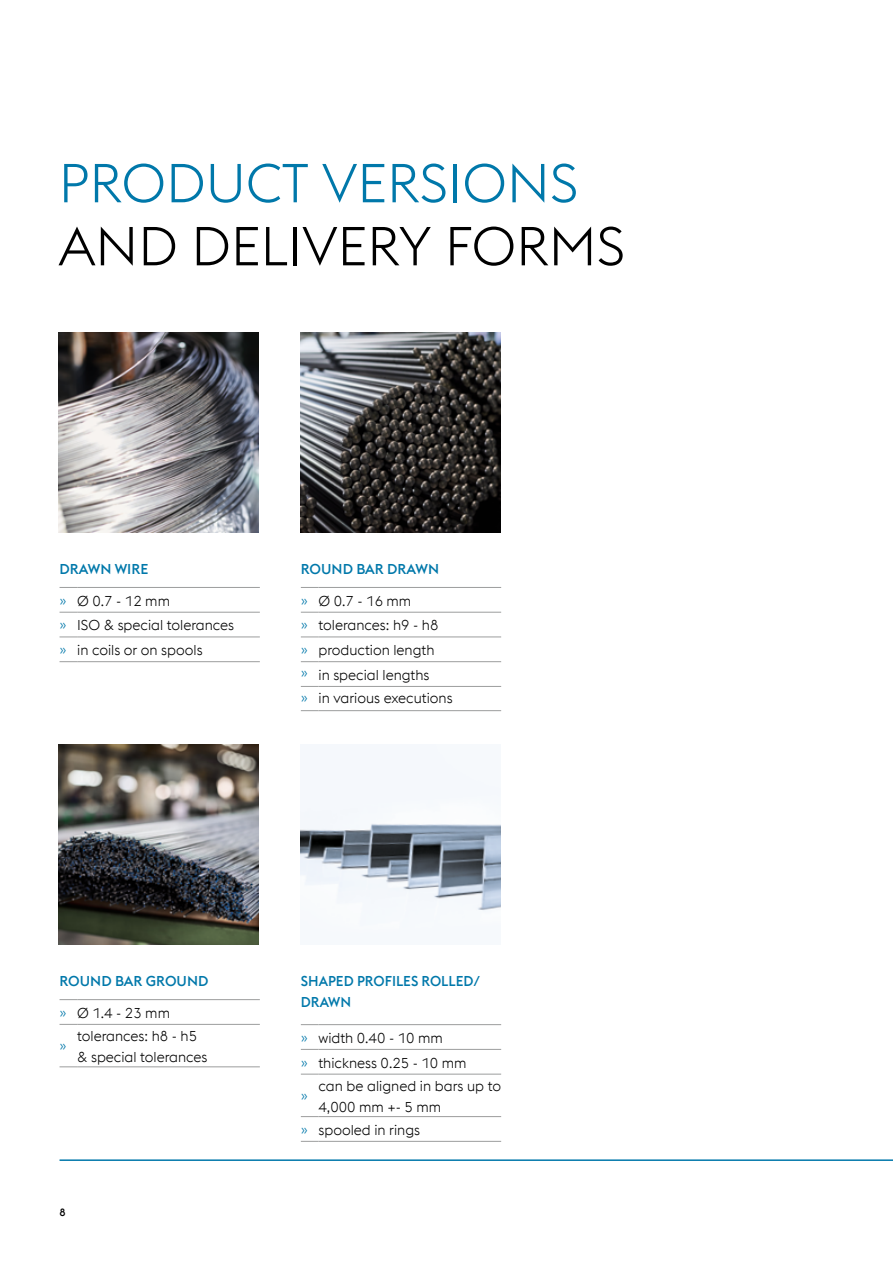
<style>
.page{position:relative;width:893px;height:1263px;background:#fff}
.page>*{position:absolute;margin:0;border:0;box-sizing:border-box;transform-origin:0 0}
.t1{font:300 54px "voestalpine";color:#000}
.t2{font:300 54px "voestalpine";color:#0078aa}
.t3{font:300 14.25px/24.8px "voestalpine";color:#000}
.t4{font:500 14.25px/21px "voestalpine";color:#0078aa}
.t5{font:300 14.25px "voestalpine";color:#0078aa}
.t6{font:500 10.5px "voestalpine";color:#000}
.s1{color:#0078aa}
</style>
<div class="page">
<hr style="left:60px;top:1159px;width:833px;height:2px;background:#0078aa">
<img style="left:59px;top:744px;width:200px;height:200px">
<img style="left:300px;top:332px;width:200px;height:200px">
<img style="left:300px;top:808px;width:200px;height:103px">
<img style="left:59px;top:332px;width:200px;height:200px">
<svg style="left:60px;top:999px;width:17px;height:1px"></svg>
<svg style="left:60px;top:1024px;width:17px;height:1px"></svg>
<svg style="left:60px;top:1066px;width:17px;height:1px"></svg>
<hr style="left:77px;top:999px;width:183px;height:1px;background:#9c9d9d">
<hr style="left:77px;top:1024px;width:183px;height:1px;background:#9c9d9d">
<hr style="left:77px;top:1066px;width:183px;height:1px;background:#9c9d9d">
<svg style="left:301px;top:1024px;width:18px;height:1px"></svg>
<svg style="left:301px;top:1049px;width:18px;height:1px"></svg>
<svg style="left:301px;top:1074px;width:18px;height:1px"></svg>
<svg style="left:301px;top:1116px;width:18px;height:1px"></svg>
<svg style="left:301px;top:1141px;width:18px;height:1px"></svg>
<hr style="left:319px;top:1024px;width:182px;height:1px;background:#9c9d9d">
<hr style="left:319px;top:1049px;width:182px;height:1px;background:#9c9d9d">
<hr style="left:319px;top:1074px;width:182px;height:1px;background:#9c9d9d">
<hr style="left:319px;top:1116px;width:182px;height:1px;background:#9c9d9d">
<hr style="left:319px;top:1141px;width:182px;height:1px;background:#9c9d9d">
<svg style="left:60px;top:587px;width:17px;height:1px"></svg>
<hr style="left:77px;top:587px;width:183px;height:1px;background:#9c9d9d">
<svg style="left:60px;top:612px;width:17px;height:1px"></svg>
<hr style="left:77px;top:612px;width:183px;height:1px;background:#9c9d9d">
<svg style="left:60px;top:637px;width:17px;height:1px"></svg>
<hr style="left:77px;top:637px;width:183px;height:1px;background:#9c9d9d">
<svg style="left:60px;top:661px;width:17px;height:1px"></svg>
<hr style="left:77px;top:661px;width:183px;height:1px;background:#9c9d9d">
<svg style="left:301px;top:587px;width:18px;height:1px"></svg>
<hr style="left:319px;top:587px;width:182px;height:1px;background:#9c9d9d">
<svg style="left:301px;top:612px;width:18px;height:1px"></svg>
<svg style="left:301px;top:637px;width:18px;height:1px"></svg>
<svg style="left:301px;top:661px;width:18px;height:1px"></svg>
<svg style="left:301px;top:686px;width:18px;height:1px"></svg>
<svg style="left:301px;top:710px;width:18px;height:1px"></svg>
<hr style="left:319px;top:612px;width:182px;height:1px;background:#9c9d9d">
<hr style="left:319px;top:637px;width:182px;height:1px;background:#9c9d9d">
<hr style="left:319px;top:661px;width:182px;height:1px;background:#9c9d9d">
<hr style="left:319px;top:686px;width:182px;height:1px;background:#9c9d9d">
<hr style="left:319px;top:710px;width:182px;height:1px;background:#9c9d9d">
<h1 class="t2" style="left:59px;top:152px;width:521px">PRODUCT VERSIONS</h1>
<h1 class="t1" style="left:59px;top:215px;width:568px">AND DELIVERY FORMS</h1>
<p class="t4" style="left:60px;top:559px;width:90px">DRAWN WIRE</p>
<p class="t3" style="left:60px;top:588px;width:176px"><span class="s1">»</span> Ø 0.7 - 12 mm<br><span class="s1">»</span> ISO &amp; special tolerances <span class="s1">»</span> in coils or on spools</p>
<p class="t4" style="left:301px;top:559px;width:140px">ROUND BAR DRAWN</p>
<p class="t3" style="left:301px;top:588px;width:139px"><span class="s1">»</span> Ø 0.7 - 16 mm<br><span class="s1">»</span> tolerances: h9 - h8 <span class="s1">»</span> production length <span class="s1">»</span> in special lengths</p>
<p class="t3" style="left:301px;top:685px;width:153px"><span class="s1">»</span> in various executions</p>
<p class="t4" style="left:60px;top:971px;width:150px">ROUND BAR GROUND</p>
<p class="t3" style="left:60px;top:1000px;width:112px"><span class="s1">»</span> Ø 1.4 - 23 mm</p>
<p class="t5" style="left:60px;top:1038px;width:9px">»</p>
<p class="t3" style="left:77px;top:1025px;width:132px;line-height:21px">tolerances: h8 - h5 &amp; special tolerances</p>
<p class="t6" style="left:60px;top:1205px;width:8px">8</p>
<p class="t4" style="left:301px;top:971px;width:181px">SHAPED PROFILES ROLLED/<br>DRAWN</p>
<p class="t3" style="left:301px;top:1025px;width:167px"><span class="s1">»</span> width 0.40 - 10 mm<br><span class="s1">»</span> thickness 0.25 - 10 mm</p>
<p class="t5" style="left:301px;top:1088px;width:9px">»</p>
<p class="t3" style="left:318px;top:1075px;width:184px;line-height:21px">can be aligned in bars up to<br>4,000 mm +- 5 mm</p>
<p class="t3" style="left:301px;top:1117px;width:121px"><span class="s1">»</span> spooled in rings</p>
</div>
